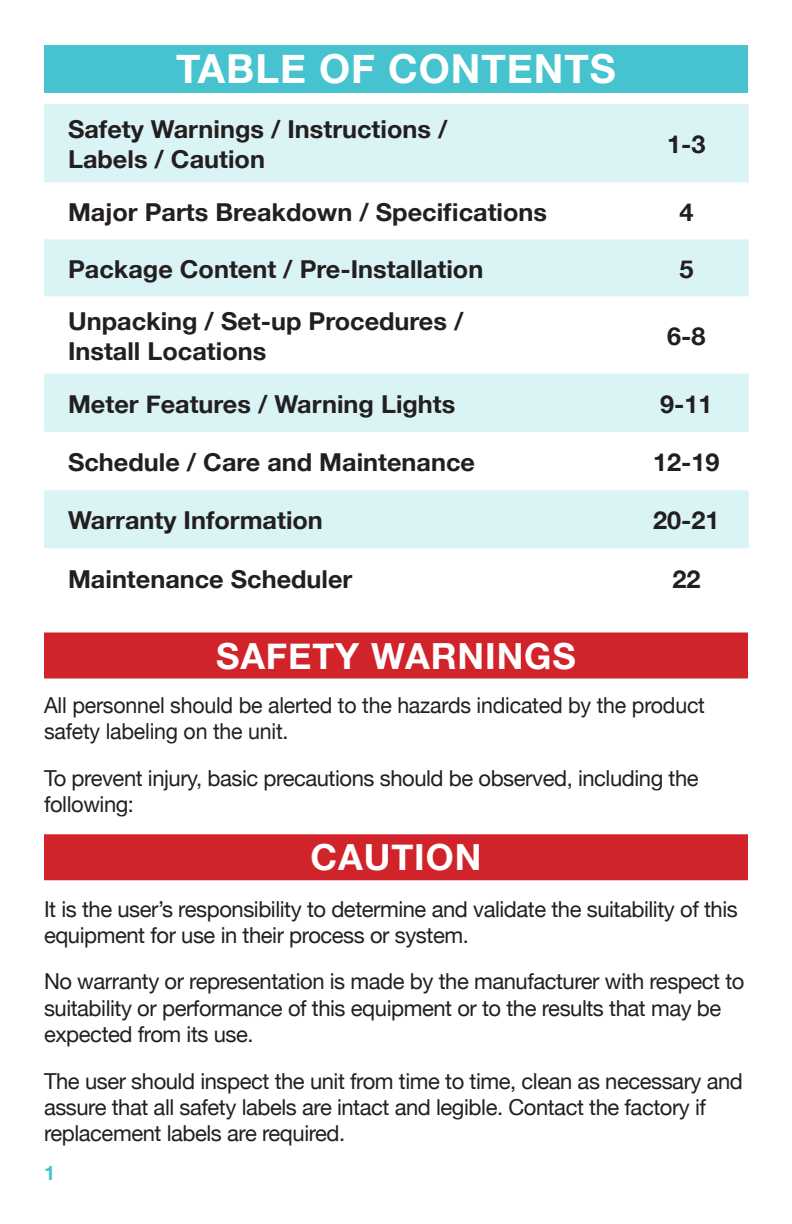
<style>
.page{position:relative;width:792px;height:1224px;background:#fff}
.page>*{position:absolute;margin:0;border:0;box-sizing:border-box;transform-origin:0 0}
.t1{font:700 40px "Helvetica Neue";letter-spacing:.025em;color:#fff}
.t2{font:700 36px "Helvetica Neue";letter-spacing:.025em;color:#fff}
.t3{font:700 24.6px/29.6px "Helvetica Neue";color:#231f20}
.t4{font:22px/26.4px "Helvetica Neue";letter-spacing:-.02em;color:#231f20}
.t5{font:700 20px "Helvetica Neue";color:#46c3cf}
</style>
<div class="page">
<div style="left:44px;top:45px;width:704px;height:48px;background:#46c3cf"></div>
<svg style="left:44px;top:104px;width:705px;height:328px;fill:#daf3f5"></svg>
<div style="left:44px;top:490px;width:705px;height:58px;background:#daf3f5"></div>
<div style="left:44px;top:834px;width:704px;height:46px;background:#d1232a"></div>
<div style="left:44px;top:632px;width:704px;height:46px;background:#d1232a"></div>
<h1 class="t1" style="left:176px;top:37px;width:441px">TABLE OF CONTENTS</h1>
<p class="t3" style="left:68px;top:115px;width:381px">Safety Warnings / Instructions /<br>Labels / Caution</p>
<p class="t3" style="left:667px;top:130px;width:40px">1-3</p>
<p class="t3" style="left:68px;top:198px;width:480px">Major Parts Breakdown / Specifications</p>
<p class="t3" style="left:679px;top:198px;width:16px">4</p>
<p class="t3" style="left:68px;top:255px;width:417px">Package Content / Pre-Installation</p>
<p class="t3" style="left:679px;top:255px;width:16px">5</p>
<p class="t3" style="left:68px;top:307px;width:397px">Unpacking / Set-up Procedures /<br>Install Locations</p>
<p class="t3" style="left:667px;top:322px;width:40px">6-8</p>
<p class="t3" style="left:68px;top:390px;width:389px">Meter Features / Warning Lights</p>
<p class="t3" style="left:660px;top:390px;width:54px">9-11</p>
<p class="t3" style="left:68px;top:448px;width:408px">Schedule / Care and Maintenance</p>
<p class="t3" style="left:653px;top:448px;width:68px">12-19</p>
<p class="t3" style="left:68px;top:506px;width:256px">Warranty Information</p>
<p class="t3" style="left:653px;top:506px;width:68px">20-21</p>
<p class="t3" style="left:68px;top:565px;width:286px">Maintenance Scheduler</p>
<p class="t3" style="left:672px;top:565px;width:30px">22</p>
<h2 class="t2" style="left:216px;top:627px;width:361px">SAFETY WARNINGS</h2>
<p class="t4" style="left:44px;top:693px;width:662px">All personnel should be alerted to the hazards indicated by the product safety labeling on the unit.</p>
<p class="t4" style="left:44px;top:766px;width:656px">To prevent injury, basic precautions should be observed, including the following:</p>
<h2 class="t2" style="left:311px;top:829px;width:172px">CAUTION</h2>
<p class="t4" style="left:44px;top:897px;width:695px">It is the user’s responsibility to determine and validate the suitability of this equipment for use in their process or system.</p>
<p class="t4" style="left:44px;top:970px;width:702px">No warranty or representation is made by the manufacturer with respect to suitability or performance of this equipment or to the results that may be expected from its use.</p>
<p class="t4" style="left:44px;top:1069px;width:701px">The user should inspect the unit from time to time, clean as necessary and assure that all safety labels are intact and legible. Contact the factory if replacement labels are required.</p>
<p class="t5" style="left:44px;top:1157px;width:13px">1</p>
</div>
